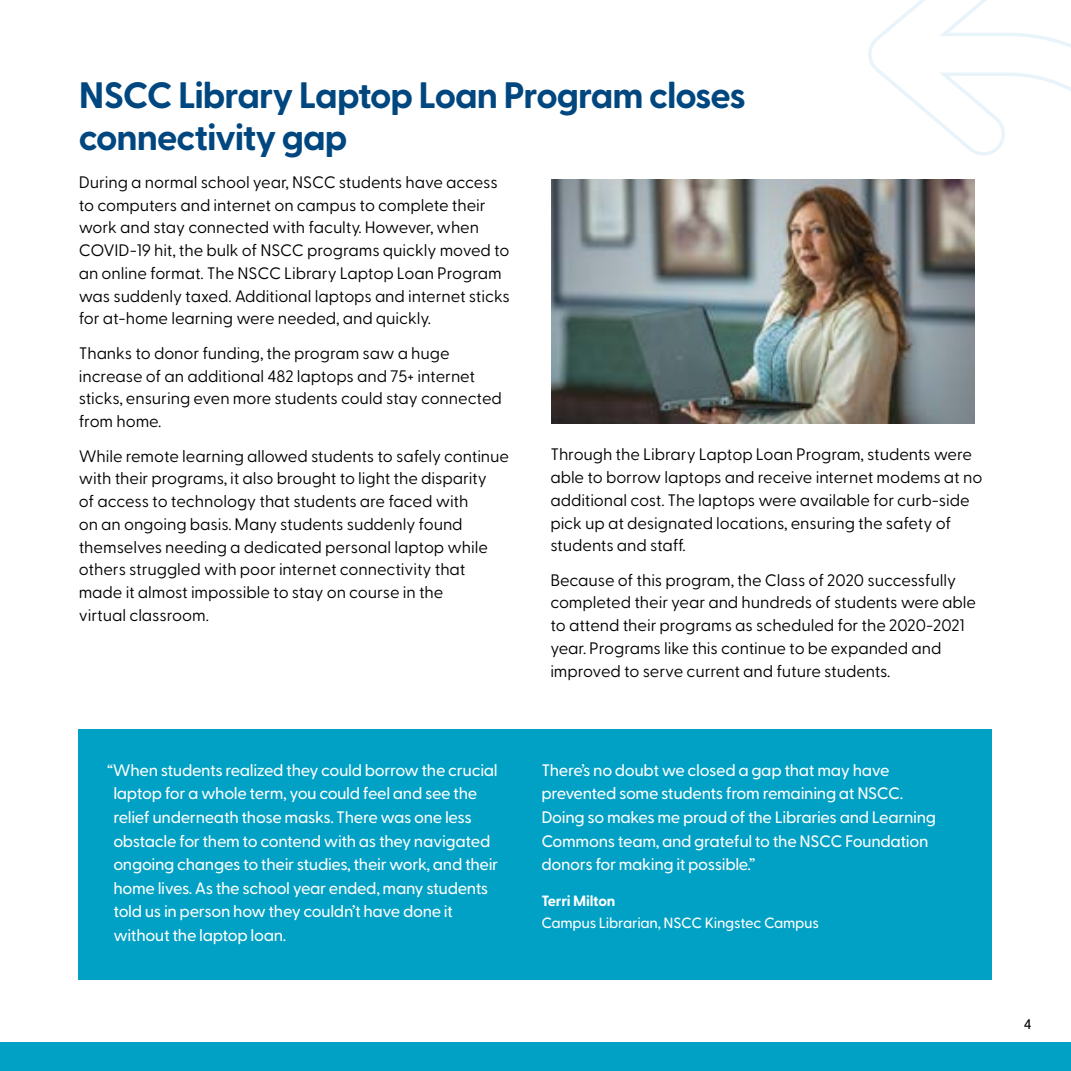
<style>
.page{position:relative;width:1071px;height:1071px;background:#fff}
.page>*{position:absolute;margin:0;border:0;box-sizing:border-box;transform-origin:0 0}
._2021_Heads{font:700 36.75px/42px "Greycliff CF";letter-spacing:-.03em;color:#004780}
._2021_Body{font:16.62px/22.8px "Greycliff CF";letter-spacing:-.005em;color:#000}
._2021_Pull_Quote{font:500 16.62px/23.6px "Greycliff CF";letter-spacing:-.02em;color:#fff}
.t1{font:500 14.88px "Greycliff CF";letter-spacing:-.015em;color:#fff}
.t2{font:700 14.88px "Greycliff CF";letter-spacing:-.015em;color:#fff}
.t3{font:500 14px "Greycliff CF";color:#000}
.s1{font-size:16.1px}
</style>
<div class="page">
<div style="left:0;top:1042px;width:1071px;height:29px;background:#00a1c5"></div>
<div style="left:79px;top:729px;width:913px;height:251px;background:#00a1c5"></div>
<img style="left:551px;top:179px;width:424px;height:244px">
<svg style="left:815px;top:0;width:256px;height:203px"></svg>
<p class="_2021_Heads" style="left:79px;top:75px;width:669px">NSCC Library Laptop Loan Program closes connectivity gap</p>
<p class="_2021_Body" style="left:79px;top:171px;width:433px">During a normal school year, NSCC students have access to computers and internet on campus to complete their work and stay connected with faculty. However, when COVID-19 hit, the bulk of NSCC programs quickly moved to an online format. The NSCC Library Laptop Loan Program was suddenly taxed. Additional laptops and internet sticks for at-home learning were needed, and quickly.</p>
<p class="_2021_Body" style="left:79px;top:342px;width:425px">Thanks to donor funding, the program saw a huge increase of an additional 482 laptops and 75+ internet sticks, ensuring even more students could stay connected from home.</p>
<p class="_2021_Body" style="left:79px;top:444px;width:432px">While remote learning allowed students to safely continue with their programs, it also brought to light the disparity<br>of access to technology that students are faced with<br>on an ongoing basis. Many students suddenly found themselves needing a dedicated personal laptop while others struggled with poor internet connectivity that made it almost impossible to stay on course in the<br>virtual classroom.</p>
<p class="_2021_Body" style="left:550px;top:443px;width:434px">Through the Library Laptop Loan Program, students were able to borrow laptops and receive internet modems at no additional cost. The laptops were available for curb-side pick up at designated locations, ensuring the safety of students and staff.</p>
<p class="_2021_Body" style="left:550px;top:569px;width:427px">Because of this program, the Class of 2020 successfully completed their year and hundreds of students were able to attend their programs as scheduled for the 2020-2021 year. Programs like this continue to be expanded and improved to serve current and future students.</p>
<p class="_2021_Pull_Quote" style="left:113px;top:758px;width:386px;text-indent:-6px"><span class="s1">“</span>When students realized they could borrow the crucial laptop for a whole term, you could feel and see the relief underneath those masks. There was one less obstacle for them to contend with as they navigated ongoing changes to their studies, their work, and their home lives. As the school year ended, many students told us in person how they couldn’t have done it without the laptop loan.</p>
<p class="_2021_Pull_Quote" style="left:541px;top:758px;width:396px">There’s no doubt we closed a gap that may have prevented some students from remaining at NSCC.<br>Doing so makes me proud of the Libraries and Learning Commons team, and grateful to the NSCC Foundation donors for making it possible.”</p>
<p class="t2" style="left:541px;top:891px;width:76px">Terri Milton</p>
<p class="t1" style="left:541px;top:914px;width:279px">Campus Librarian, NSCC Kingstec Campus</p>
<p class="t3" style="left:1024px;top:1016px;width:9px">4</p>
</div>
